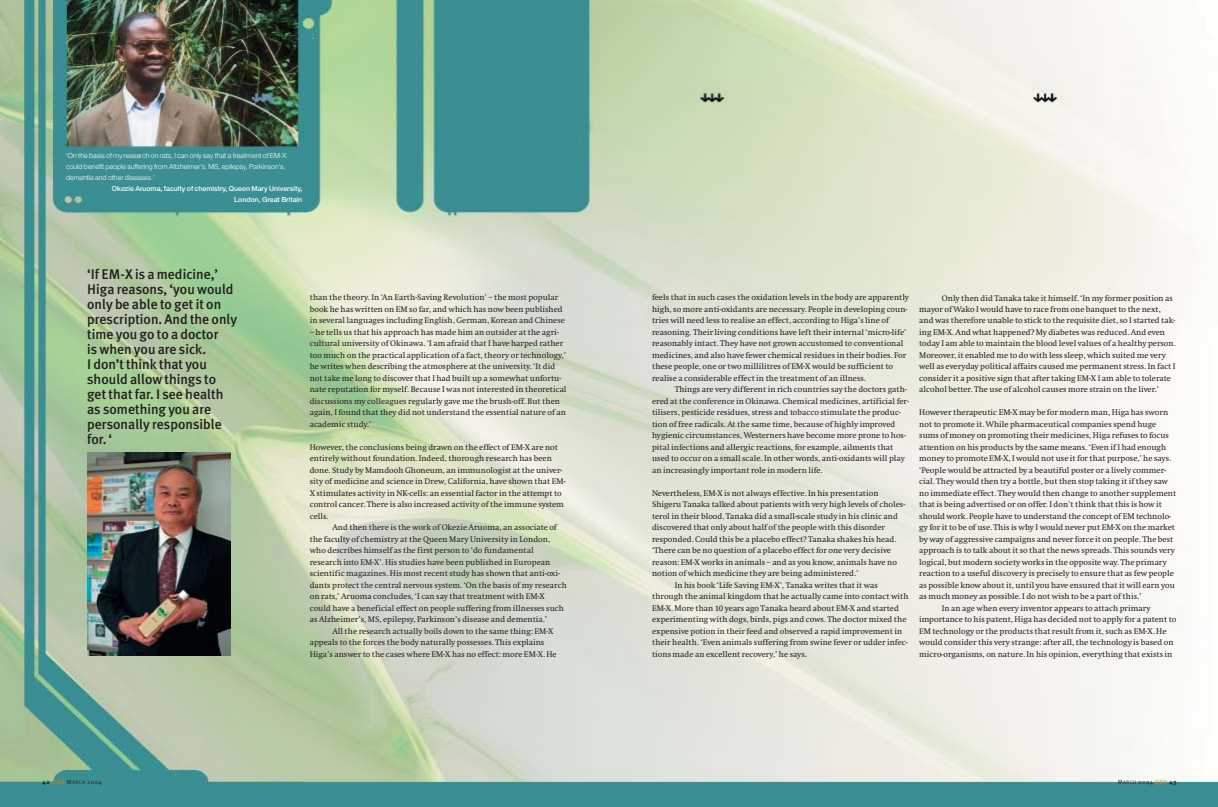
<style>
.page{position:relative;width:1218px;height:807px;background:#fff}
.page>*{position:absolute;margin:0;border:0;box-sizing:border-box;transform-origin:0 0}
.t1{font:500 14px/15px "Meta Plus";color:#231f1f}
.t2{font:8.5px/11.5px "Swift";color:#231f1f}
.t3{font:300 7px/11px "Helvetica Neue";color:#fff}
.t4{font:500 7px/11px "Helvetica Neue";color:#fff;text-align:right}
.t5{font:6px "Meta Plus Normal";letter-spacing:.105em;color:#231f1f}
.s1{font-family:"Meta Plus";font-weight:700}
.s2{color:#e08619}
.s3{font-size:5px}
</style>
<div class="page">
<img style="left:0;top:0;width:1218px;height:807px">
<img style="left:87px;top:453px;width:144px;height:203px">
<p class="t3" style="left:66px;top:151px;width:222px">‘On the basis of my research on rats, I can only say that a treatment of EM-X could benefit people suffering from Altzheimer’s, MS, epilepsy, Parkinson’s, dementia and other diseases.’</p>
<p class="t4" style="left:112px;top:184px;width:192px">Okezie Aruoma, faculty of chemistry, Queen Mary University,<br>London, Great Britain</p>
<p class="t1" style="left:87px;top:268px;width:152px">‘If EM-X is a medicine,’<br>Higa reasons, ‘you would only be able to get it on prescription. And the only time you go to a doctor<br>is when you are sick.<br>I don’t think that you should allow things to get that far. I see health as something you are personally responsible for. ‘</p>
<p class="t2" style="left:310px;top:293px;width:257px">than the theory. In ‘An Earth-Saving Revolution’ – the most popular book he has written on EM so far, and which has now been published in several languages including English, German, Korean and Chinese</p>
<p class="t2" style="left:310px;top:327px;width:258px">– he tells us that his approach has made him an outsider at the agri&shy;cultural university of Okinawa. ‘I am afraid that I have harped rather too much on the practical application of a fact, theory or technology,’ he writes when describing the atmosphere at the university. ‘It did not take me long to discover that I had built up a somewhat unfortu&shy;nate reputation for myself. Because I was not interested in theoretical discussions my colleagues regularly gave me the brush-off. But then again, I found that they did not understand the essential nature of an academic study.’</p>
<p class="t2" style="left:310px;top:442px;width:257px">However, the conclusions being drawn on the effect of EM-X are not entirely without foundation. Indeed, thorough research has been done. Study by Mamdooh Ghoneum, an immunologist at the univer&shy;sity of medicine and science in Drew, California, have shown that EM-X stimulates activity in NK-cells: an essential factor in the attempt to control cancer. There is also increased activity of the immune system cells.</p>
<p class="t2" style="left:332px;top:523px;width:226px">And then there is the work of Okezie Aruoma, an associate of</p>
<p class="t2" style="left:310px;top:534px;width:242px">the faculty of chemistry at the Queen Mary University in London,</p>
<p class="t2" style="left:310px;top:546px;width:225px">who describes himself as the first person to ‘do fundamental</p>
<p class="t2" style="left:310px;top:557px;width:242px">research into EM-X’. His studies have been published in European</p>
<p class="t2" style="left:310px;top:569px;width:252px">scientific magazines. His most recent study has shown that anti-oxi-</p>
<p class="t2" style="left:310px;top:580px;width:259px">dants protect the central nervous system. ‘On the basis of my research</p>
<p class="t2" style="left:310px;top:592px;width:237px">on rats,’ Aruoma concludes, ‘I can say that treatment with EM-X</p>
<p class="t2" style="left:310px;top:603px;width:256px">could have a beneficial effect on people suffering from illnesses such</p>
<p class="t2" style="left:310px;top:615px;width:239px">as Alzheimer’s, MS, epilepsy, Parkinson’s disease and dementia.’</p>
<p class="t2" style="left:332px;top:626px;width:223px">All the research actually boils down to the same thing: EM-X</p>
<p class="t2" style="left:310px;top:638px;width:236px">appeals to the forces the body naturally possesses. This explains</p>
<p class="t2" style="left:310px;top:649px;width:248px">Higa’s answer to the cases where EM-X has no effect: more EM-X. He</p>
<p class="t2" style="left:652px;top:293px;width:259px">feels that in such cases the oxidation levels in the body are apparently high, so more anti-oxidants are necessary. People in developing coun&shy;tries will need less to realise an effect, according to Higa’s line of reasoning. Their living conditions have left their internal ‘micro-life’ reasonably intact. They have not grown accustomed to conventional medicines, and also have fewer chemical residues in their bodies. For these people, one or two millilitres of EM-X would be sufficient to realise a considerable effect in the treatment of an illness.</p>
<p class="t2" style="left:652px;top:385px;width:258px;text-indent:23px">Things are very different in rich countries say the doctors gath&shy;ered at the conference in Okinawa. Chemical medicines, artificial fer&shy;tilisers, pesticide residues, stress and tobacco stimulate the produc&shy;tion of free radicals. At the same time, because of highly improved hygienic circumstances, Westerners have become more prone to hos&shy;pital infections and allergic reactions, for example, ailments that used to occur on a small scale. In other words, anti-oxidants will play an increasingly important role in modern life.</p>
<p class="t2" style="left:652px;top:488px;width:228px">Nevertheless, EM-X is not always effective. In his presentation</p>
<p class="t2" style="left:652px;top:500px;width:255px">Shigeru Tanaka talked about patients with very high levels of choles-</p>
<p class="t2" style="left:652px;top:511px;width:247px">terol in their blood. Tanaka did a small-scale study in his clinic and</p>
<p class="t2" style="left:652px;top:523px;width:235px">discovered that only about half of the people with this disorder</p>
<p class="t2" style="left:652px;top:534px;width:246px">responded. Could this be a placebo effect? Tanaka shakes his head.</p>
<p class="t2" style="left:652px;top:546px;width:241px">‘There can be no question of a placebo effect for one very decisive</p>
<p class="t2" style="left:652px;top:557px;width:246px">reason: EM-X works in animals – and as you know, animals have no</p>
<p class="t2" style="left:652px;top:569px;width:208px">notion of which medicine they are being administered.’</p>
<p class="t2" style="left:675px;top:580px;width:205px">In his book ‘Life Saving EM-X’, Tanaka writes that it was</p>
<p class="t2" style="left:652px;top:592px;width:258px">through the animal kingdom that he actually came into contact with</p>
<p class="t2" style="left:652px;top:603px;width:248px">EM-X. More than 10 years ago Tanaka heard about EM-X and started</p>
<p class="t2" style="left:652px;top:615px;width:256px">experimenting with dogs, birds, pigs and cows. The doctor mixed the</p>
<p class="t2" style="left:652px;top:626px;width:252px">expensive potion in their feed and observed a rapid improvement in</p>
<p class="t2" style="left:652px;top:638px;width:257px">their health. ‘Even animals suffering from swine fever or udder infec-</p>
<p class="t2" style="left:652px;top:649px;width:156px">tions made an excellent recovery,’ he says.</p>
<p class="t2" style="left:919px;top:293px;width:258px;text-indent:23px">Only then did Tanaka take it himself. ‘In my former position as mayor of Wako I would have to race from one banquet to the next, and was therefore unable to stick to the requisite diet, so I started tak&shy;ing EM-X. And what happened? My diabetes was reduced. And even today I am able to maintain the blood level values of a healthy person.<br>Moreover, it enabled me to do with less sleep, which suited me very well as everyday political affairs caused me permanent stress. In fact I consider it a positive sign that after taking EM-X I am able to tolerate alcohol better. The use of alcohol causes more strain on the liver.’</p>
<p class="t2" style="left:919px;top:408px;width:251px">However therapeutic EM-X may be for modern man, Higa has sworn</p>
<p class="t2" style="left:919px;top:419px;width:238px">not to promote it. While pharmaceutical companies spend huge</p>
<p class="t2" style="left:919px;top:431px;width:251px">sums of money on promoting their medicines, Higa refuses to focus</p>
<p class="t2" style="left:919px;top:442px;width:249px">attention on his products by the same means. ‘Even if I had enough</p>
<p class="t2" style="left:919px;top:454px;width:253px">money to promote EM-X, I would not use it for that purpose,’ he says.</p>
<p class="t2" style="left:919px;top:465px;width:248px">‘People would be attracted by a beautiful poster or a lively commer-</p>
<p class="t2" style="left:919px;top:477px;width:250px">cial. They would then try a bottle, but then stop taking it if they saw</p>
<p class="t2" style="left:919px;top:488px;width:259px">no immediate effect. They would then change to another supplement</p>
<p class="t2" style="left:919px;top:500px;width:244px">that is being advertised or on offer. I don’t think that this is how it</p>
<p class="t2" style="left:919px;top:511px;width:253px">should work. People have to understand the concept of EM technolo-</p>
<p class="t2" style="left:919px;top:523px;width:257px">gy for it to be of use. This is why I would never put EM-X on the market</p>
<p class="t2" style="left:919px;top:534px;width:255px">by way of aggressive campaigns and never force it on people. The best</p>
<p class="t2" style="left:919px;top:546px;width:257px">approach is to talk about it so that the news spreads. This sounds very</p>
<p class="t2" style="left:919px;top:557px;width:249px">logical, but modern society works in the opposite way. The primary</p>
<p class="t2" style="left:919px;top:569px;width:256px">reaction to a useful discovery is precisely to ensure that as few people</p>
<p class="t2" style="left:919px;top:580px;width:257px">as possible know about it, until you have ensured that it will earn you</p>
<p class="t2" style="left:919px;top:592px;width:224px">as much money as possible. I do not wish to be a part of this.’</p>
<p class="t2" style="left:942px;top:603px;width:210px">In an age when every inventor appears to attach primary</p>
<p class="t2" style="left:919px;top:615px;width:259px">importance to his patent, Higa has decided not to apply for a patent to</p>
<p class="t2" style="left:919px;top:626px;width:249px">EM technology or the products that result from it, such as EM-X. He</p>
<p class="t2" style="left:919px;top:638px;width:256px">would consider this very strange: after all, the technology is based on</p>
<p class="t2" style="left:919px;top:649px;width:255px">micro-organisms, on nature. In his opinion, everything that exists in</p>
<p class="t5" style="left:43px;top:780px;width:61px"><span class="s1">42</span> <span class="s2">ODE</span> M<span class="s3">ARCH</span> 2004</p>
<p class="t5" style="left:1118px;top:780px;width:60px">M<span class="s3">ARCH</span> 2004 <span class="s2">ODE</span> <span class="s1">43</span></p>
</div>
